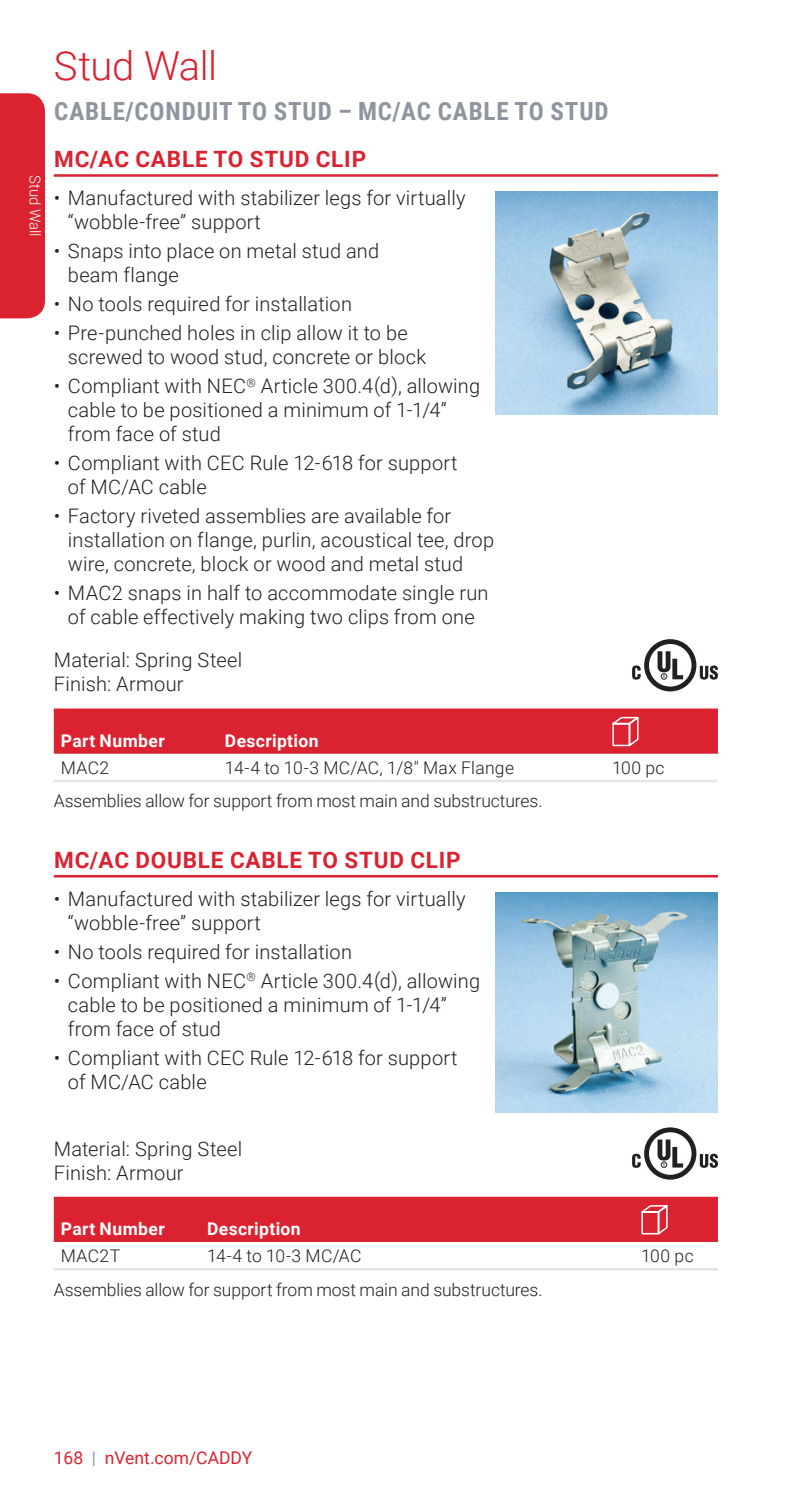
<style>
.page{position:relative;width:788px;height:1508px;background:#fff}
.page>*{position:absolute;margin:0;border:0;box-sizing:border-box;transform-origin:0 0}
.t1{font:300 40px "Roboto";letter-spacing:-.015em;color:#db2230}
.t2{font:700 25px "Roboto Condensed";letter-spacing:.035em;color:#8f959e}
.t3{font:700 22.5px "Roboto";letter-spacing:.035em;color:#db2230}
.t4{font:300 20px/24px "Roboto";letter-spacing:.01em;color:#231f20}
.t5{font:300 17.5px "Roboto";letter-spacing:-.005em;color:#231f20}
.t6{font:700 17.5px "Roboto";letter-spacing:.02em;color:#fff}
.t7{font:300 17.5px "Roboto";letter-spacing:.015em;color:#231f20}
.t8{font:17.5px "Roboto";color:#db2230}
.t9{font:300 15px "Roboto";color:#fff}
.s1{color:#8f959e}
</style>
<div class="page">
<hr style="left:54px;top:174px;width:664px;height:3px;background:#db2230">
<svg style="left:632px;top:639px;width:86px;height:52px"></svg>
<hr style="left:54px;top:780px;width:164px;height:2px;background:#e5e5e8">
<hr style="left:218px;top:780px;width:387px;height:2px;background:#e5e5e8">
<hr style="left:605px;top:780px;width:113px;height:2px;background:#e5e5e8">
<div style="left:54px;top:708px;width:664px;height:45px;background:#db2230"></div>
<hr style="left:54px;top:875px;width:664px;height:2px;background:#db2230">
<svg style="left:632px;top:1127px;width:86px;height:52px"></svg>
<hr style="left:54px;top:1268px;width:146px;height:2px;background:#e5e5e8">
<hr style="left:200px;top:1268px;width:434px;height:2px;background:#e5e5e8">
<hr style="left:634px;top:1268px;width:84px;height:2px;background:#e5e5e8">
<div style="left:54px;top:1196px;width:664px;height:46px;background:#db2230"></div>
<img style="left:495px;top:192px;width:223px;height:222px">
<img style="left:495px;top:892px;width:223px;height:220px">
<div style="left:0;top:93px;width:45px;height:225px;background:#db2230"></div>
<p class="t9" style="left:46px;top:175px;width:63px;rotate:90deg">Stud Wall</p>
<h1 class="t1" style="left:54px;top:37px;width:165px">Stud Wall</h1>
<p class="t2" style="left:54px;top:94px;width:556px">CABLE/CONDUIT TO STUD – MC/AC CABLE TO STUD</p>
<p class="t3" style="left:54px;top:143px;width:313px">MC/AC CABLE TO STUD CLIP</p>
<p class="t4" style="left:68px;top:185px;width:399px;text-indent:-14px">• Manufactured with stabilizer legs for virtually “wobble-free” support</p>
<p class="t4" style="left:68px;top:238px;width:313px;text-indent:-14px">• Snaps into place on metal stud and beam flange</p>
<p class="t4" style="left:54px;top:291px;width:300px">• No tools required for installation</p>
<p class="t4" style="left:68px;top:320px;width:360px;text-indent:-14px">• Pre-punched holes in clip allow it to be screwed to wood stud, concrete or block</p>
<p class="t4" style="left:68px;top:373px;width:414px;text-indent:-14px">• Compliant with NEC<sup>®</sup> Article 300.4(d), allowing cable to be positioned a minimum of 1-1/4” from face of stud</p>
<p class="t4" style="left:68px;top:450px;width:391px;text-indent:-14px">• Compliant with CEC Rule 12-618 for support of MC/AC cable</p>
<p class="t4" style="left:68px;top:503px;width:427px;text-indent:-14px">• Factory riveted assemblies are available for installation on flange, purlin, acoustical tee, drop wire, concrete, block or wood and metal stud</p>
<p class="t4" style="left:54px;top:580px;width:436px;text-align:center">• MAC2 snaps in half to accommodate single run of cable effectively making two clips from one</p>
<p class="t4" style="left:54px;top:647px;width:190px">Material: Spring Steel<br>Finish: Armour</p>
<p class="t6" style="left:61px;top:728px;width:105px">Part Number</p>
<p class="t6" style="left:225px;top:728px;width:95px">Description</p>
<p class="t5" style="left:61px;top:755px;width:50px">MAC2</p>
<p class="t7" style="left:225px;top:755px;width:290px">14-4 to 10-3 MC/AC, 1/8″ Max Flange</p>
<p class="t5" style="left:612px;top:755px;width:54px">100 pc</p>
<p class="t5" style="left:54px;top:789px;width:490px">Assemblies allow for support from most main and substructures.</p>
<p class="t3" style="left:54px;top:844px;width:408px">MC/AC DOUBLE CABLE TO STUD CLIP</p>
<p class="t4" style="left:68px;top:886px;width:399px;text-indent:-14px">• Manufactured with stabilizer legs for virtually “wobble-free” support</p>
<p class="t4" style="left:54px;top:939px;width:300px">• No tools required for installation</p>
<p class="t4" style="left:68px;top:968px;width:414px;text-indent:-14px">• Compliant with NEC<sup>®</sup> Article 300.4(d), allowing cable to be positioned a minimum of 1-1/4” from face of stud</p>
<p class="t4" style="left:68px;top:1045px;width:391px;text-indent:-14px">• Compliant with CEC Rule 12-618 for support of MC/AC cable</p>
<p class="t4" style="left:54px;top:1135px;width:190px">Material: Spring Steel<br>Finish: Armour</p>
<p class="t6" style="left:61px;top:1216px;width:105px">Part Number</p>
<p class="t6" style="left:207px;top:1216px;width:95px">Description</p>
<p class="t5" style="left:61px;top:1243px;width:61px">MAC2T</p>
<p class="t5" style="left:207px;top:1243px;width:156px">14-4 to 10-3 MC/AC</p>
<p class="t5" style="left:641px;top:1243px;width:54px">100 pc</p>
<p class="t5" style="left:54px;top:1277px;width:490px">Assemblies allow for support from most main and substructures.</p>
<p class="t8" style="left:54px;top:1445px;width:200px">168 <span class="s1">|</span> nVent.com/CADDY</p>
</div>
